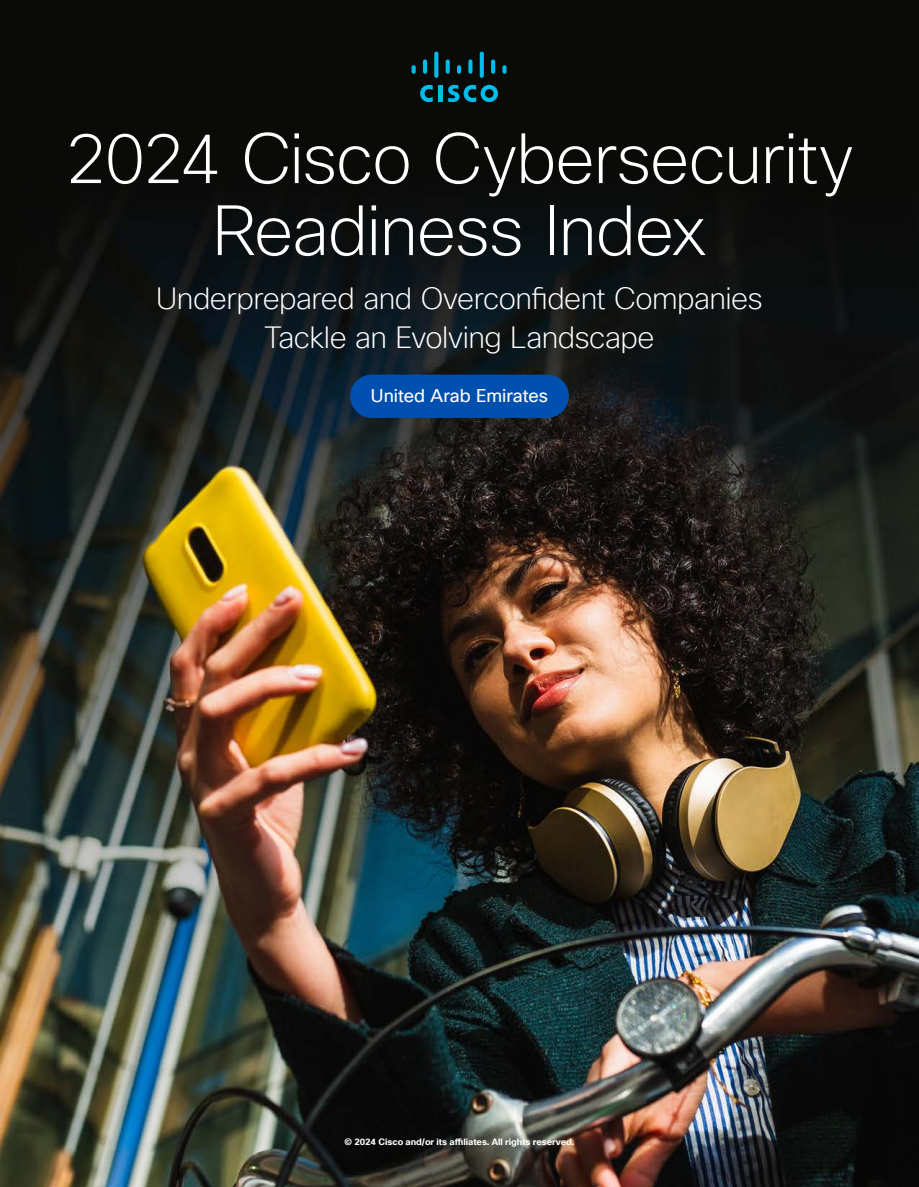
<style>
.page{position:relative;width:919px;height:1187px;background:#fff}
.page>*{position:absolute;margin:0;border:0;box-sizing:border-box;transform-origin:0 0}
.t1{font:200 69px/72px "Cisco Sans TT";letter-spacing:-.015em;color:#fff;text-align:center}
.t2{font:200 30px/39px "Cisco Sans TT";letter-spacing:-.015em;color:#fff;text-align:center}
.t3{font:18px "Cisco Sans TT";color:#fff}
.t4{font:700 9px "Cisco Sans TT";color:#fff}
</style>
<div class="page">
<img style="left:0;top:0;width:918px;height:1186px">
<div style="left:350px;top:374px;width:218px;height:44px;background:#0051af;border-radius:22px"></div>
<hr style="left:438px;top:85px;width:4px;height:17px;background:#00bceb">
<svg style="left:420px;top:85px;width:12px;height:17px"></svg>
<svg style="left:448px;top:85px;width:50px;height:17px"></svg>
<svg style="left:411px;top:65px;width:4px;height:9px"></svg>
<hr style="left:423px;top:59px;width:4px;height:15px;background:#00bceb;border-radius:2px">
<svg style="left:434px;top:52px;width:4px;height:26px"></svg>
<div style="left:445px;top:59px;width:5px;height:15px;background:#00bceb;border-radius:2px"></div>
<svg style="left:457px;top:65px;width:4px;height:9px"></svg>
<svg style="left:468px;top:59px;width:4px;height:15px"></svg>
<div style="left:479px;top:52px;width:5px;height:26px;background:#00bceb;border-radius:2px"></div>
<svg style="left:491px;top:59px;width:4px;height:15px"></svg>
<svg style="left:502px;top:65px;width:4px;height:9px"></svg>
<h1 class="t1" style="left:66px;top:125px;width:789px">2024 Cisco Cybersecurity<br>Readiness Index</h1>
<p class="t2" style="left:156px;top:280px;width:608px">Underprepared and Overconfident Companies<br>Tackle an Evolving Landscape</p>
<p class="t3" style="left:371px;top:384px;width:179px">United Arab Emirates</p>
<p class="t4" style="left:344px;top:1135px;width:231px">© 2024 Cisco and/or its affiliates. All rights reserved.</p>
</div>
